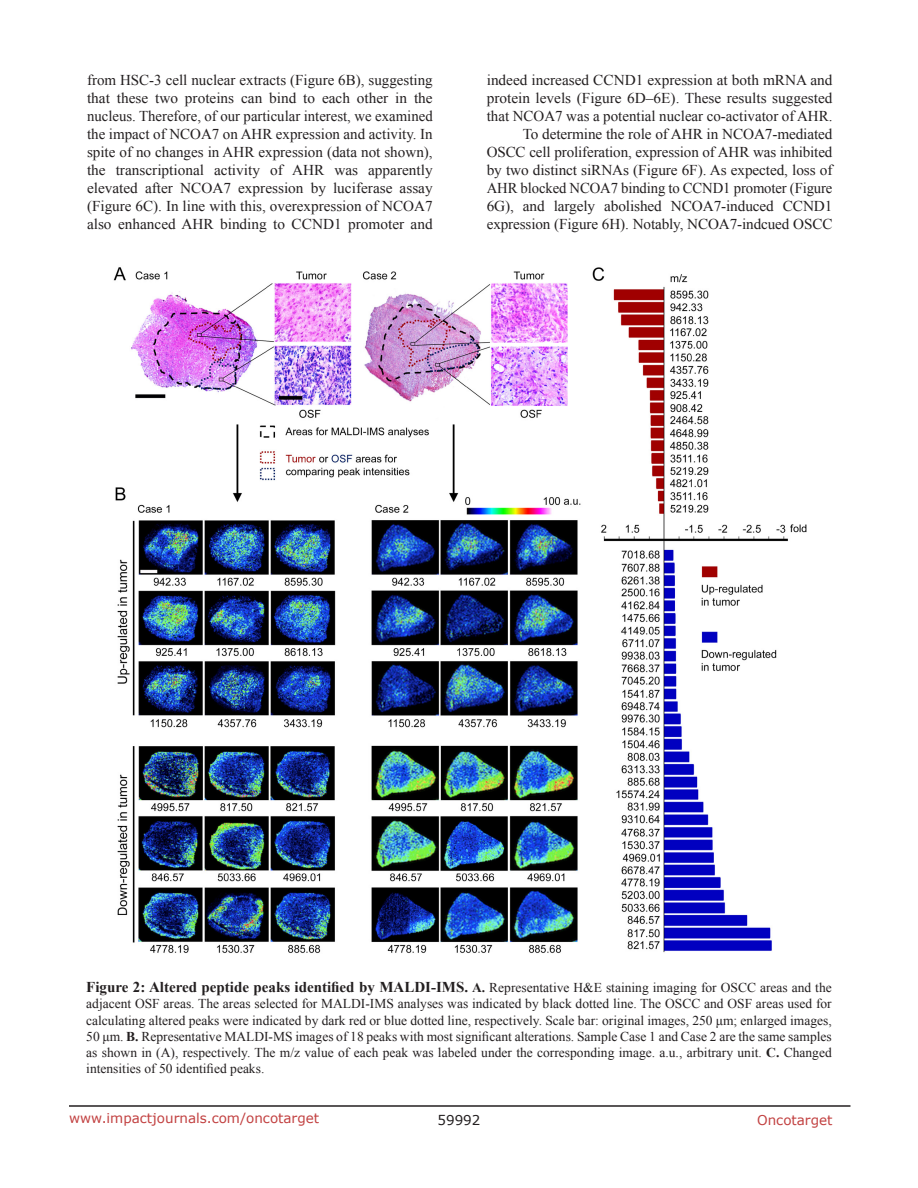
<style>
.page{position:relative;width:918px;height:1188px;background:#fff}
.page>*{position:absolute;margin:0;border:0;box-sizing:border-box;transform-origin:0 0}
.t1{font:15px/18px "Times New Roman";letter-spacing:-.01em;color:#231f20;text-align:justify}
.t2{font:13.5px/16.2px "Times New Roman";color:#231f20;text-align:justify}
.t3{font:13.5px "Verdana";color:#c24141}
.t4{font:13.5px "Verdana";color:#231f20}
.s1{font-weight:700;font-size:15px}
.s2{font-weight:700}
</style>
<div class="page">
<hr style="left:69px;top:1105px;width:781px;height:2px;background:#231f20">
<img style="left:113px;top:267px;width:694px;height:686px">
<p class="t1" style="left:87px;top:71px;width:347px">from HSC-3 cell nuclear extracts (Figure 6B), suggesting that these two proteins can bind to each other in the nucleus. Therefore, of our particular interest, we examined the impact of NCOA7 on AHR expression and activity. In spite of no changes in AHR expression (data not shown), the transcriptional activity of AHR was apparently elevated after NCOA7 expression by luciferase assay (Figure 6C). In line with this, overexpression of NCOA7 also enhanced AHR binding to CCND1 promoter and</p>
<p class="t1" style="left:487px;top:71px;width:347px;text-align:right">indeed increased CCND1 expression at both mRNA and protein levels (Figure 6D–6E). These results suggested that NCOA7 was a potential nuclear co-activator of AHR.<br>To determine the role of AHR in NCOA7-mediated OSCC cell proliferation, expression of AHR was inhibited by two distinct siRNAs (Figure 6F). As expected, loss of AHR blocked NCOA7 binding to CCND1 promoter (Figure 6G), and largely abolished NCOA7-induced CCND1 expression (Figure 6H). Notably, NCOA7-indcued OSCC</p>
<p class="t2" style="left:86px;top:979px;width:747px"><span class="s1">Figure 2: Altered peptide peaks identified by MALDI-IMS.</span> <span class="s2">A.</span> Representative H&amp;E staining imaging for OSCC areas and the adjacent OSF areas. The areas selected for MALDI-IMS analyses was indicated by black dotted line. The OSCC and OSF areas used for calculating altered peaks were indicated by dark red or blue dotted line, respectively. Scale bar: original images, 250 μm; enlarged images, 50 μm. <span class="s2">B.</span> Representative MALDI-MS images of 18 peaks with most significant alterations. Sample Case 1 and Case 2 are the same samples as shown in (A), respectively. The m/z value of each peak was labeled under the corresponding image. a.u., arbitrary unit. <span class="s2">C.</span> Changed intensities of 50 identified peaks.</p>
<p class="t3" style="left:69px;top:1109px;width:252px">www.impactjournals.com/oncotarget</p>
<p class="t4" style="left:438px;top:1111px;width:44px">59992</p>
<p class="t3" style="left:757px;top:1111px;width:77px">Oncotarget</p>
</div>
